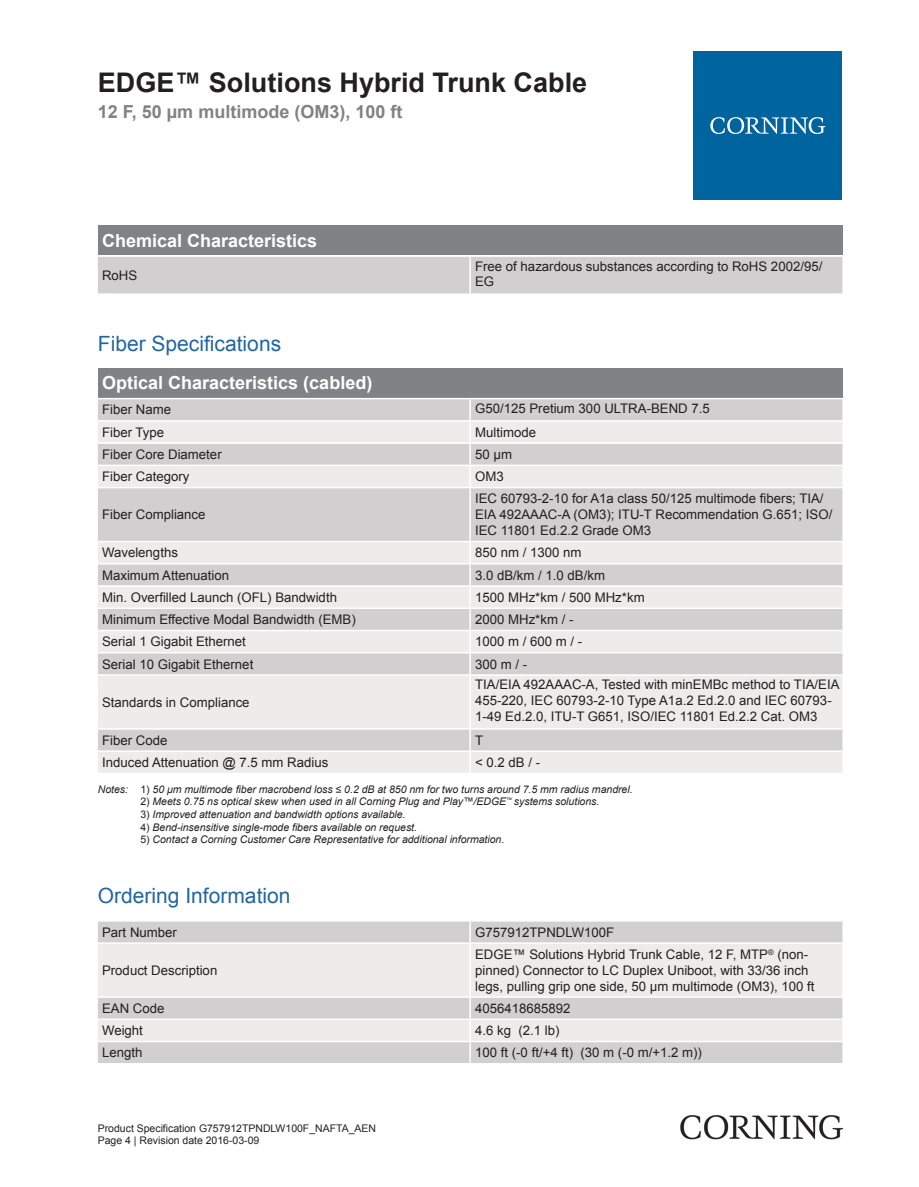
<style>
.page{position:relative;width:919px;height:1187px;background:#fff}
.page>*{position:absolute;margin:0;border:0;box-sizing:border-box;transform-origin:0 0}
.t1{font:700 27px "Arial";color:#231f20}
.t2{font:21px "Arial";color:#2166a2}
.t3{font:700 18px "Arial";color:#fff}
.t4{font:700 18px "Arial";color:#808285}
.t5{font:13.2px/15.9px "Arial";color:#231f20}
.t6{font:italic 10.5px "Arial";color:#231f20}
.t7{font:10.5px/12.6px "Arial";color:#231f20}
.s1{font-style:normal}
</style>
<div class="page">
<div style="left:98px;top:225px;width:744px;height:30px;background:#808285"></div>
<div style="left:98px;top:257px;width:744px;height:36px;background:#d1cfcf"></div>
<hr style="left:469px;top:257px;width:2px;height:36px;background:#fff">
<div style="left:98px;top:368px;width:744px;height:30px;background:#808285"></div>
<div style="left:98px;top:399px;width:744px;height:21px;background:#d1cfcf"></div>
<svg style="left:98px;top:422px;width:744px;height:350px;background:#e0dede"></svg>
<hr style="left:469px;top:399px;width:2px;height:21px;background:#fff">
<hr style="left:469px;top:421px;width:2px;height:21px;background:#fff">
<hr style="left:469px;top:444px;width:2px;height:20px;background:#fff">
<hr style="left:469px;top:466px;width:2px;height:21px;background:#fff">
<hr style="left:469px;top:488px;width:2px;height:52px;background:#fff">
<hr style="left:469px;top:542px;width:2px;height:21px;background:#fff">
<hr style="left:469px;top:564px;width:2px;height:21px;background:#fff">
<hr style="left:469px;top:586px;width:2px;height:21px;background:#fff">
<hr style="left:469px;top:609px;width:2px;height:20px;background:#fff">
<hr style="left:469px;top:631px;width:2px;height:21px;background:#fff">
<hr style="left:469px;top:653px;width:2px;height:21px;background:#fff">
<hr style="left:469px;top:675px;width:2px;height:53px;background:#fff">
<hr style="left:469px;top:729px;width:2px;height:21px;background:#fff">
<hr style="left:469px;top:752px;width:2px;height:20px;background:#fff">
<hr style="left:98px;top:442px;width:372px;height:2px;background:#fff">
<hr style="left:470px;top:442px;width:372px;height:2px;background:#fff">
<hr style="left:98px;top:464px;width:372px;height:2px;background:#fff">
<hr style="left:470px;top:464px;width:372px;height:2px;background:#fff">
<hr style="left:98px;top:487px;width:372px;height:1px;background:#fff">
<hr style="left:470px;top:487px;width:372px;height:1px;background:#fff">
<hr style="left:98px;top:540px;width:372px;height:2px;background:#fff">
<hr style="left:470px;top:540px;width:372px;height:2px;background:#fff">
<hr style="left:98px;top:563px;width:372px;height:1px;background:#fff">
<hr style="left:470px;top:563px;width:372px;height:1px;background:#fff">
<hr style="left:98px;top:585px;width:372px;height:1px;background:#fff">
<hr style="left:470px;top:585px;width:372px;height:1px;background:#fff">
<hr style="left:98px;top:607px;width:372px;height:2px;background:#fff">
<hr style="left:470px;top:607px;width:372px;height:2px;background:#fff">
<hr style="left:98px;top:629px;width:372px;height:2px;background:#fff">
<hr style="left:470px;top:629px;width:372px;height:2px;background:#fff">
<hr style="left:98px;top:652px;width:372px;height:1px;background:#fff">
<hr style="left:470px;top:652px;width:372px;height:1px;background:#fff">
<hr style="left:98px;top:674px;width:372px;height:1px;background:#fff">
<hr style="left:470px;top:674px;width:372px;height:1px;background:#fff">
<hr style="left:98px;top:728px;width:372px;height:1px;background:#fff">
<hr style="left:470px;top:728px;width:372px;height:1px;background:#fff">
<hr style="left:98px;top:750px;width:372px;height:2px;background:#fff">
<hr style="left:470px;top:750px;width:372px;height:2px;background:#fff">
<div style="left:98px;top:921px;width:744px;height:141px;background:#d1cfcf"></div>
<svg style="left:98px;top:943px;width:744px;height:97px;background:#e7e6e5"></svg>
<hr style="left:469px;top:921px;width:2px;height:21px;background:#fff">
<hr style="left:469px;top:943px;width:2px;height:53px;background:#fff">
<hr style="left:469px;top:997px;width:2px;height:21px;background:#fff">
<hr style="left:469px;top:1019px;width:2px;height:21px;background:#fff">
<hr style="left:469px;top:1042px;width:2px;height:20px;background:#fff">
<hr style="left:98px;top:942px;width:372px;height:1px;background:#fff">
<hr style="left:470px;top:942px;width:372px;height:1px;background:#fff">
<hr style="left:98px;top:996px;width:372px;height:1px;background:#fff">
<hr style="left:470px;top:996px;width:372px;height:1px;background:#fff">
<hr style="left:98px;top:1018px;width:372px;height:1px;background:#fff">
<hr style="left:470px;top:1018px;width:372px;height:1px;background:#fff">
<hr style="left:98px;top:1040px;width:372px;height:2px;background:#fff">
<hr style="left:470px;top:1040px;width:372px;height:2px;background:#fff">
<div style="left:693px;top:51px;width:149px;height:149px;background:#00649e"></div>
<svg style="left:710px;top:117px;width:115px;height:17px"></svg>
<img style="left:680px;top:1115px;width:162px;height:24px">
<h1 class="t1" style="left:98px;top:64px;width:491px">EDGE™ Solutions Hybrid Trunk Cable</h1>
<h3 class="t4" style="left:98px;top:100px;width:306px">12 F, 50 µm multimode (OM3), 100 ft</h3>
<h3 class="t3" style="left:102px;top:228px;width:217px">Chemical Characteristics</h3>
<p class="t5" style="left:102px;top:267px;width:37px">RoHS</p>
<p class="t5" style="left:475px;top:258px;width:349px">Free of hazardous substances according to RoHS 2002/95/<br>EG</p>
<h2 class="t2" style="left:98px;top:330px;width:185px">Fiber Specifications</h2>
<h3 class="t3" style="left:102px;top:371px;width:272px">Optical Characteristics (cabled)</h3>
<p class="t5" style="left:102px;top:402px;width:70px">Fiber Name</p>
<p class="t5" style="left:475px;top:400px;width:236px">G50/125 Pretium 300 ULTRA-BEND 7.5</p>
<p class="t5" style="left:102px;top:424px;width:64px">Fiber Type</p>
<p class="t5" style="left:475px;top:424px;width:62px">Multimode</p>
<p class="t5" style="left:102px;top:446px;width:121px">Fiber Core Diameter</p>
<p class="t5" style="left:475px;top:446px;width:38px">50 µm</p>
<p class="t5" style="left:102px;top:468px;width:89px">Fiber Category</p>
<p class="t5" style="left:475px;top:468px;width:30px">OM3</p>
<p class="t5" style="left:102px;top:507px;width:105px">Fiber Compliance</p>
<p class="t5" style="left:475px;top:491px;width:359px">IEC 60793-2-10 for A1a class 50/125 multimode fibers; TIA/<br>EIA 492AAAC-A (OM3); ITU-T Recommendation G.651; ISO/<br>IEC 11801 Ed.2.2 Grade OM3</p>
<p class="t5" style="left:102px;top:545px;width:77px">Wavelengths</p>
<p class="t5" style="left:475px;top:545px;width:108px">850 nm / 1300 nm</p>
<p class="t5" style="left:102px;top:567px;width:128px">Maximum Attenuation</p>
<p class="t5" style="left:475px;top:567px;width:131px">3.0 dB/km / 1.0 dB/km</p>
<p class="t5" style="left:102px;top:589px;width:236px">Min. Overfilled Launch (OFL) Bandwidth</p>
<p class="t5" style="left:475px;top:589px;width:171px">1500 MHz*km / 500 MHz*km</p>
<p class="t5" style="left:102px;top:611px;width:255px">Minimum Effective Modal Bandwidth (EMB)</p>
<p class="t5" style="left:475px;top:611px;width:100px">2000 MHz*km / -</p>
<p class="t5" style="left:102px;top:634px;width:145px">Serial 1 Gigabit Ethernet</p>
<p class="t5" style="left:475px;top:634px;width:109px">1000 m / 600 m / -</p>
<p class="t5" style="left:102px;top:656px;width:153px">Serial 10 Gigabit Ethernet</p>
<p class="t5" style="left:475px;top:656px;width:54px">300 m / -</p>
<p class="t5" style="left:102px;top:694px;width:149px">Standards in Compliance</p>
<p class="t5" style="left:475px;top:677px;width:366px">TIA/EIA 492AAAC-A, Tested with minEMBc method to TIA/EIA<br>455-220, IEC 60793-2-10 Type A1a.2 Ed.2.0 and IEC 60793-<br>1-49 Ed.2.0, ITU-T G651, ISO/IEC 11801 Ed.2.2 Cat. OM3</p>
<p class="t5" style="left:102px;top:732px;width:67px">Fiber Code</p>
<p class="t5" style="left:475px;top:732px;width:10px">T</p>
<p class="t5" style="left:102px;top:754px;width:228px">Induced Attenuation @ 7.5 mm Radius</p>
<p class="t5" style="left:475px;top:754px;width:66px">&lt; 0.2 dB / -</p>
<p class="t6" style="left:98px;top:782px;width:536px">Notes: <span class="s1">1)</span> 50 μm multimode fiber macrobend loss ≤ 0.2 dB at 850 nm for two turns around 7.5 mm radius mandrel.</p>
<p class="t6" style="left:140px;top:795px;width:460px"><span class="s1">2)</span> Meets 0.75 ns optical skew when used in all Corning Plug and Play™/EDGE<sup>™</sup> systems solutions.</p>
<p class="t6" style="left:140px;top:807px;width:266px"><span class="s1">3)</span> Improved attenuation and bandwidth options available.</p>
<p class="t6" style="left:140px;top:820px;width:278px"><span class="s1">4)</span> Bend-insensitive single-mode fibers available on request.</p>
<p class="t6" style="left:140px;top:832px;width:365px"><span class="s1">5)</span> Contact a Corning Customer Care Representative for additional information.</p>
<h2 class="t2" style="left:98px;top:882px;width:194px">Ordering Information</h2>
<p class="t5" style="left:102px;top:924px;width:76px">Part Number</p>
<p class="t5" style="left:475px;top:924px;width:141px">G757912TPNDLW100F</p>
<p class="t5" style="left:102px;top:962px;width:117px">Product Description</p>
<p class="t5" style="left:475px;top:946px;width:341px">EDGE™ Solutions Hybrid Trunk Cable, 12 F, MTP<sup>®</sup> (non&shy;pinned) Connector to LC Duplex Uniboot, with 33/36 inch legs, pulling grip one side, 50 µm multimode (OM3), 100 ft</p>
<p class="t5" style="left:102px;top:1000px;width:64px">EAN Code</p>
<p class="t5" style="left:475px;top:1000px;width:97px">4056418685892</p>
<p class="t5" style="left:102px;top:1022px;width:42px">Weight</p>
<p class="t5" style="left:475px;top:1022px;width:86px">4.6 kg (2.1 lb)</p>
<p class="t5" style="left:102px;top:1044px;width:42px">Length</p>
<p class="t5" style="left:475px;top:1044px;width:228px">100 ft (-0 ft/+4 ft) (30 m (-0 m/+1.2 m))</p>
<p class="t7" style="left:98px;top:1121px;width:280px">Product Specification G757912TPNDLW100F_NAFTA_AEN<br>Page 4 | Revision date 2016-03-09</p>
</div>
